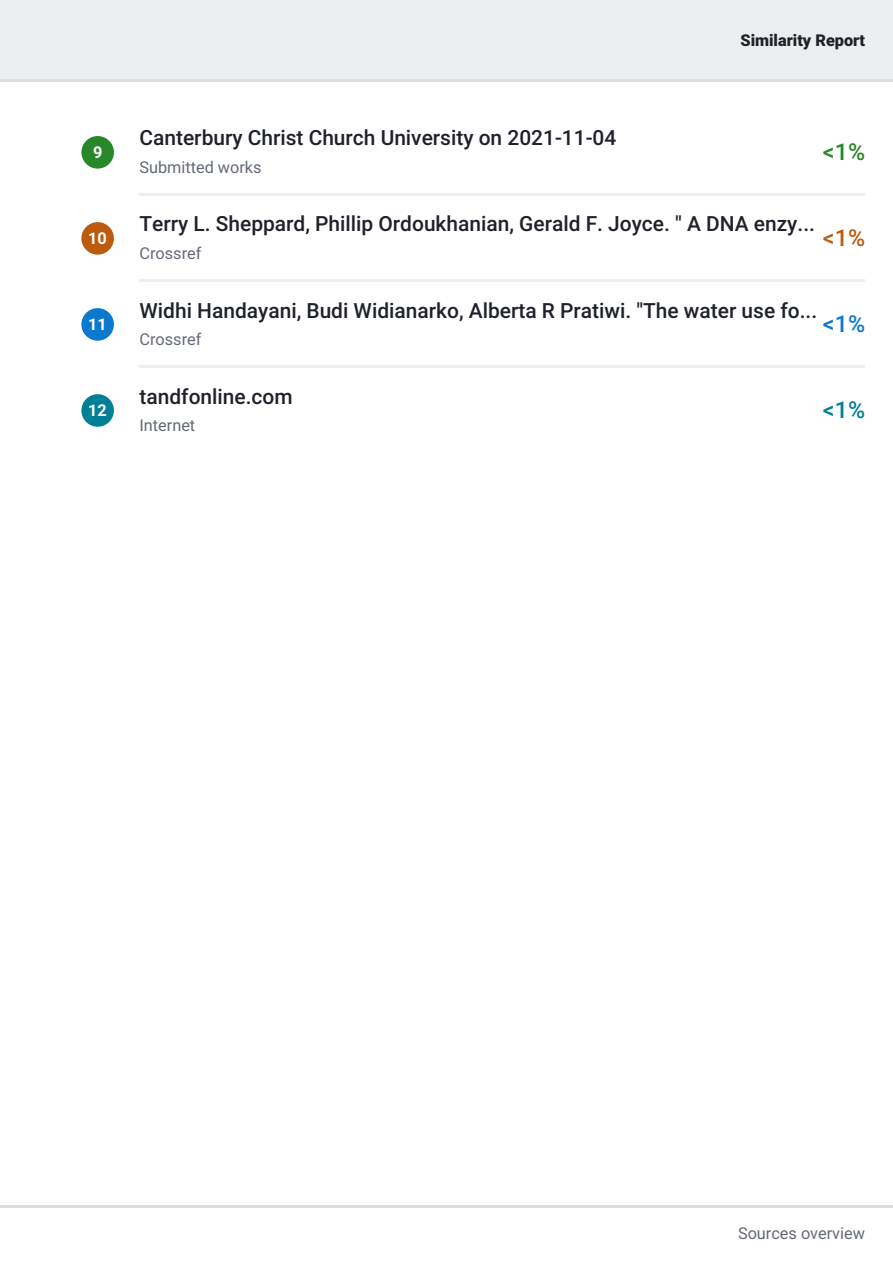
<style>
.page{position:relative;width:893px;height:1263px;background:#fff}
.page>*{position:absolute;margin:0;border:0;box-sizing:border-box;transform-origin:0 0}
.t1{font:23.25px "Roboto+Noto Sans CJK SC Medium";color:#278729}
.t2{font:23.25px "Roboto+Noto Sans CJK SC Medium";color:#bc5b0e}
.t3{font:23.25px "Roboto+Noto Sans CJK SC Medium";color:#0c78ce}
.t4{font:23.25px "Roboto+Noto Sans CJK SC Medium";color:#008096}
.t5{font:21px "Roboto+Noto Sans CJK SC Medium";color:#1f222a}
.t6{font:16.35px "Roboto+Noto Sans CJK SC Regular";color:#646976}
.t7{font:16.35px "Roboto+Noto Sans CJK SC Black";color:#1f222a}
.t8{font:16.35px "Roboto+Noto Sans CJK SC Bold";color:#fff}
</style>
<div class="page">
<div style="left:0;top:0;width:893px;height:81px;background:#edeef0"></div>
<hr style="left:0;top:79px;width:893px;height:2px;background:#dddee1">
<div style="left:81px;top:136px;width:33px;height:33px;background:#278729;border-radius:50%"></div>
<hr style="left:140px;top:193px;width:725px;height:2px;background:#edeef0">
<div style="left:81px;top:222px;width:33px;height:33px;background:#bc5b0e;border-radius:50%"></div>
<hr style="left:140px;top:279px;width:725px;height:2px;background:#edeef0">
<div style="left:81px;top:308px;width:33px;height:33px;background:#0c78ce;border-radius:50%"></div>
<hr style="left:140px;top:365px;width:725px;height:2px;background:#edeef0">
<div style="left:81px;top:394px;width:33px;height:33px;background:#008096;border-radius:50%"></div>
<hr style="left:0;top:1205px;width:893px;height:2px;background:#dddee1">
<p class="t7" style="left:740px;top:31px;width:126px">Similarity Report</p>
<p class="t8" style="left:93px;top:143px;width:11px">9</p>
<p class="t5" style="left:140px;top:126px;width:478px">Canterbury Christ Church University on 2021-11-04</p>
<p class="t6" style="left:140px;top:158px;width:124px">Submitted works</p>
<p class="t1" style="left:823px;top:139px;width:44px">&lt;1%</p>
<p class="t8" style="left:88px;top:229px;width:20px">10</p>
<p class="t5" style="left:140px;top:212px;width:677px">Terry L. Sheppard, Phillip Ordoukhanian, Gerald F. Joyce. " A DNA enzy...</p>
<p class="t6" style="left:140px;top:244px;width:63px">Crossref</p>
<p class="t2" style="left:823px;top:225px;width:44px">&lt;1%</p>
<p class="t8" style="left:88px;top:315px;width:20px">11</p>
<p class="t5" style="left:140px;top:298px;width:679px">Widhi Handayani, Budi Widianarko, Alberta R Pratiwi. "The water use fo...</p>
<p class="t3" style="left:823px;top:311px;width:44px">&lt;1%</p>
<p class="t6" style="left:140px;top:330px;width:63px">Crossref</p>
<p class="t8" style="left:88px;top:401px;width:20px">12</p>
<p class="t5" style="left:140px;top:384px;width:155px">tandfonline.com</p>
<p class="t6" style="left:140px;top:416px;width:57px">Internet</p>
<p class="t4" style="left:823px;top:397px;width:44px">&lt;1%</p>
<p class="t6" style="left:738px;top:1224px;width:128px">Sources overview</p>
</div>
